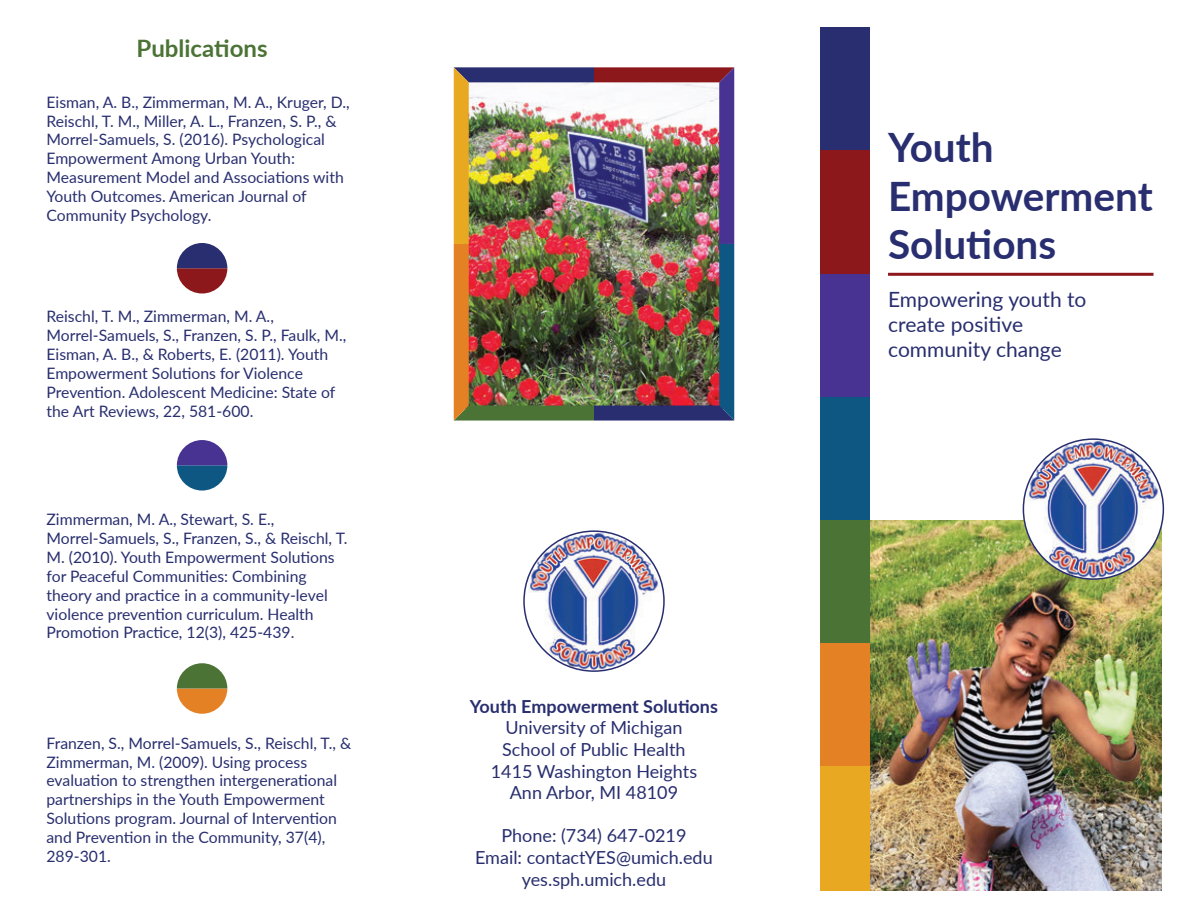
<style>
.page{position:relative;width:1188px;height:918px;background:#fff}
.page>*{position:absolute;margin:0;border:0;box-sizing:border-box;transform-origin:0 0}
.t1{font:700 40.5px/48.6px "Lato";color:#282e6f}
.t2{font:700 24px "Lato";color:#4b7335}
.t3{font:21px/25.2px "Lato";color:#282e6f}
.t4{font:18px/21.6px "Lato";color:#282e6f;text-align:center}
.t5{font:700 18px "Lato";color:#282e6f}
.t6{font:15.75px/18.9px "Lato";color:#282e6f}
</style>
<div class="page">
<svg style="left:177px;top:243px;width:50px;height:50px"></svg>
<svg style="left:177px;top:440px;width:50px;height:51px"></svg>
<svg style="left:177px;top:663px;width:50px;height:51px"></svg>
<img style="left:523px;top:533px;width:142px;height:139px">
<img style="left:454px;top:67px;width:280px;height:354px">
<img style="left:870px;top:520px;width:291px;height:371px">
<div style="left:820px;top:27px;width:50px;height:123px;background:#282e6f"></div>
<div style="left:820px;top:150px;width:50px;height:124px;background:#8c181b"></div>
<div style="left:820px;top:274px;width:50px;height:124px;background:#483392"></div>
<div style="left:820px;top:398px;width:50px;height:122px;background:#0f5783"></div>
<div style="left:820px;top:520px;width:50px;height:125px;background:#4b7335"></div>
<div style="left:820px;top:644px;width:50px;height:122px;background:#e48125"></div>
<div style="left:820px;top:766px;width:50px;height:125px;background:#e9a821"></div>
<hr style="left:888px;top:273px;width:266px;height:3px;background:#8c181b">
<img style="left:1020px;top:440px;width:145px;height:143px">
<h2 class="t2" style="left:137px;top:30px;width:132px">Publications</h2>
<p class="t6" style="left:46px;top:92px;width:305px">Eisman, A. B., Zimmerman, M. A., Kruger, D., Reischl, T. M., Miller, A. L., Franzen, S. P., &amp; Morrel-Samuels, S. (2016). Psychological Empowerment Among Urban Youth:<br>Measurement Model and Associations with Youth Outcomes. American Journal of Community Psychology.</p>
<p class="t6" style="left:46px;top:306px;width:301px">Reischl, T. M., Zimmerman, M. A., Morrel-Samuels, S., Franzen, S. P., Faulk, M., Eisman, A. B., &amp; Roberts, E. (2011). Youth Empowerment Solutions for Violence Prevention. Adolescent Medicine: State of the Art Reviews, 22, 581-600.</p>
<p class="t6" style="left:46px;top:509px;width:303px">Zimmerman, M. A., Stewart, S. E., Morrel-Samuels, S., Franzen, S., &amp; Reischl, T.<br>M. (2010). Youth Empowerment Solutions for Peaceful Communities: Combining theory and practice in a community-level violence prevention curriculum. Health Promotion Practice, 12(3), 425-439.</p>
<p class="t6" style="left:46px;top:733px;width:306px">Franzen, S., Morrel-Samuels, S., Reischl, T., &amp; Zimmerman, M. (2009). Using process evaluation to strengthen intergenerational partnerships in the Youth Empowerment Solutions program. Journal of Intervention and Prevention in the Community, 37(4), 289-301.</p>
<p class="t5" style="left:470px;top:693px;width:250px">Youth Empowerment Solutions</p>
<p class="t4" style="left:491px;top:716px;width:208px">University of Michigan<br>School of Public Health<br>1415 Washington Heights<br>Ann Arbor, MI 48109</p>
<p class="t4" style="left:475px;top:824px;width:239px">Phone: (734) 647-0219<br>Email: contactYES@umich.edu yes.sph.umich.edu</p>
<h1 class="t1" style="left:888px;top:121px;width:266px">Youth<br>Empowerment<br>Solutions</h1>
<h3 class="t3" style="left:888px;top:286px;width:200px">Empowering youth to create positive community change</h3>
</div>
